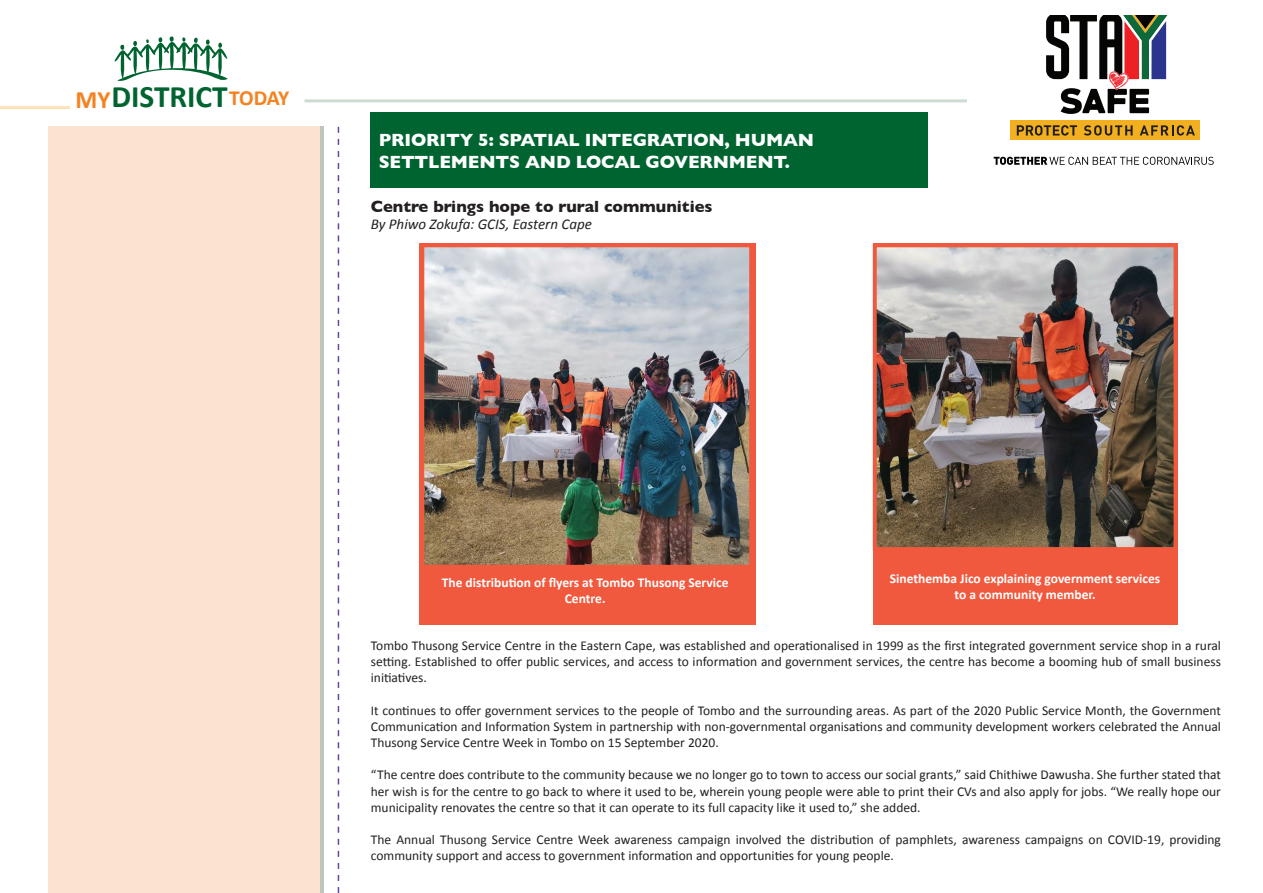
<style>
.page{position:relative;width:1263px;height:893px;background:#fff}
.page>*{position:absolute;margin:0;border:0;box-sizing:border-box;transform-origin:0 0}
.t1{font:700 31.35px "Calibri";color:#006431}
.t2{font:700 25.05px "Calibri";color:#f58220}
.t3{font:700 21.6px "Calibri";letter-spacing:-.025em;color:#f58220}
.t4{font:700 18px/22.5px "Gill Sans";letter-spacing:-.01em;color:#fff}
.t5{font:700 16.5px "Gill Sans";color:#231f20}
.t6{font:italic 15px "Calibri";color:#231f20}
.t7{font:13.5px/16.2px "Calibri";color:#231f20;text-align:justify}
.t8{font:700 13.5px/16.2px "Calibri";color:#fff;text-align:center}
</style>
<div class="page">
<div style="left:48px;top:127px;width:272px;height:766px;background:#fce3cf"></div>
<hr style="left:0;top:106px;width:70px;height:3px;background:#fee2b7">
<hr style="left:304px;top:99px;width:677px;height:3px;background:#ccdcd0">
<svg style="left:115px;top:36px;width:113px;height:45px"></svg>
<div style="left:371px;top:112px;width:557px;height:75px;background:#006431"></div>
<svg style="left:338px;top:127px;width:1px;height:766px"></svg>
<div style="left:967px;top:0;width:296px;height:187px;background:#fff"></div>
<svg style="left:1046px;top:15px;width:122px;height:99px"></svg>
<div style="left:1010px;top:120px;width:190px;height:20px;background:#f2b021"></div>
<svg style="left:1084px;top:125px;width:48px;height:11px"></svg>
<svg style="left:1140px;top:125px;width:55px;height:11px"></svg>
<svg style="left:994px;top:157px;width:220px;height:8px"></svg>
<svg style="left:1017px;top:125px;width:60px;height:11px"></svg>
<div style="left:419px;top:243px;width:337px;height:382px;background:#f0593e"></div>
<div style="left:873px;top:243px;width:304px;height:382px;background:#f0593e"></div>
<img style="left:878px;top:248px;width:294px;height:298px">
<div style="left:873px;top:243px;width:304px;height:308px;border:4px solid #f0593e"></div>
<img style="left:425px;top:248px;width:323px;height:316px">
<div style="left:420px;top:243px;width:333px;height:326px;border:4px solid #f0593e"></div>
<p class="t2" style="left:75px;top:83px;width:36px">MY</p>
<p class="t1" style="left:111px;top:77px;width:118px">DISTRICT</p>
<p class="t3" style="left:229px;top:84px;width:62px">TODAY</p>
<p class="t4" style="left:379px;top:128px;width:437px">PRIORITY 5: SPATIAL INTEGRATION, HUMAN<br>SETTLEMENTS AND LOCAL GOVERNMENT.</p>
<p class="t5" style="left:371px;top:193px;width:343px">Centre brings hope to rural communities</p>
<p class="t6" style="left:371px;top:213px;width:223px">By Phiwo Zokufa: GCIS, Eastern Cape</p>
<p class="t8" style="left:442px;top:574px;width:288px">The distribution of flyers at Tombo Thusong Service<br>Centre.</p>
<p class="t8" style="left:890px;top:570px;width:272px">Sinethemba Jico explaining government services to a community member.</p>
<p class="t7" style="left:371px;top:637px;width:852px">Tombo Thusong Service Centre in the Eastern Cape, was established and operationalised in 1999 as the first integrated government service shop in a rural setting. Established to offer public services, and access to information and government services, the centre has become a booming hub of small business initiatives.</p>
<p class="t7" style="left:371px;top:702px;width:852px">It continues to offer government services to the people of Tombo and the surrounding areas. As part of the 2020 Public Service Month, the Government Communication and Information System in partnership with non-governmental organisations and community development workers celebrated the Annual Thusong Service Centre Week in Tombo on 15 September 2020.</p>
<p class="t7" style="left:371px;top:767px;width:852px">“The centre does contribute to the community because we no longer go to town to access our social grants,” said Chithiwe Dawusha. She further stated that her wish is for the centre to go back to where it used to be, wherein young people were able to print their CVs and also apply for jobs. “We really hope our municipality renovates the centre so that it can operate to its full capacity like it used to,” she added.</p>
<p class="t7" style="left:371px;top:832px;width:852px">The Annual Thusong Service Centre Week awareness campaign involved the distribution of pamphlets, awareness campaigns on COVID-19, providing community support and access to government information and opportunities for young people.</p>
</div>
